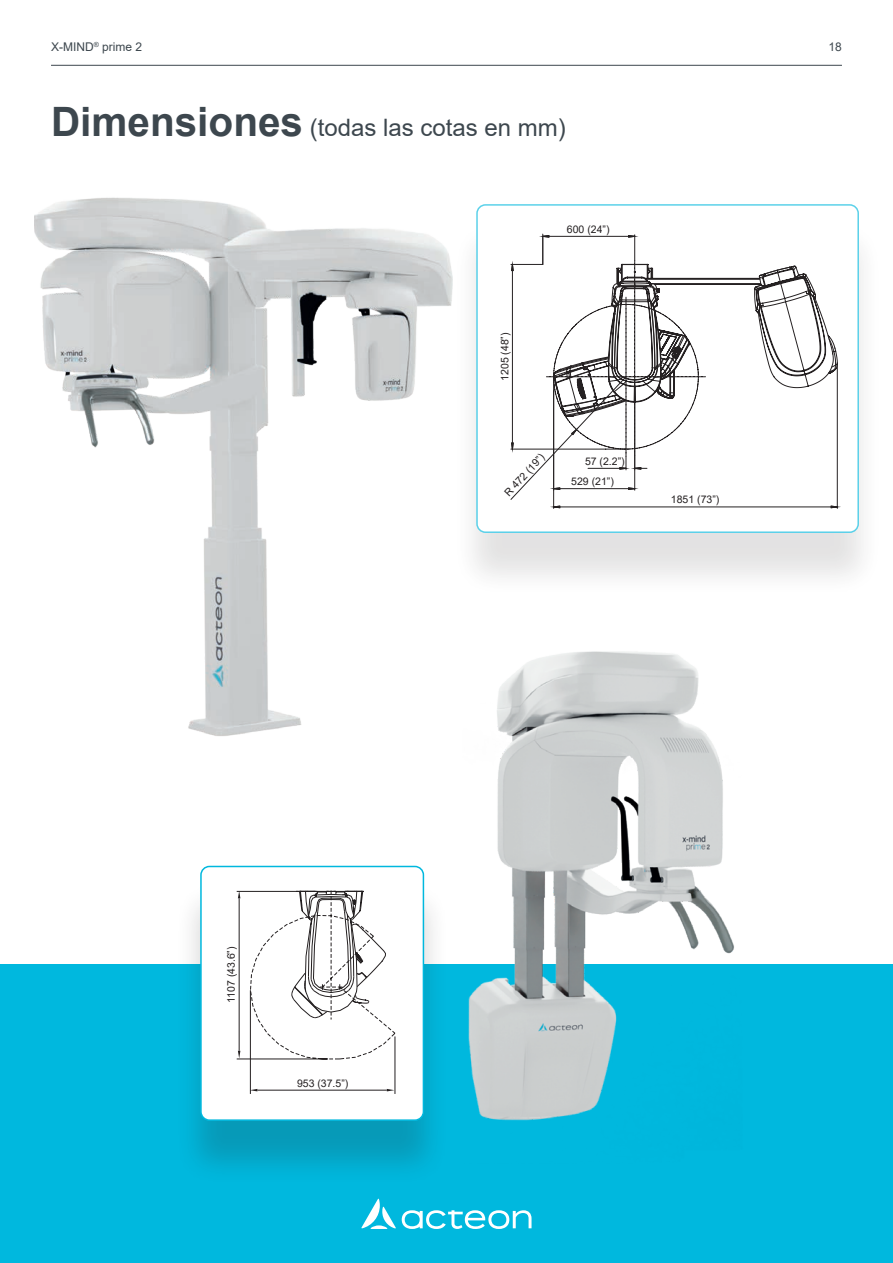
<style>
.page{position:relative;width:893px;height:1263px;background:#fff}
.page>*{position:absolute;margin:0;border:0;box-sizing:border-box;transform-origin:0 0}
.t1{font:24px "Arial";color:#3d474e}
.t2{font:12px "Arial";color:#3d474e}
.t3{font:10.5px "Arial";color:#231f20}
.s1{font-weight:700;font-size:40.5px}
</style>
<div class="page">
<hr style="left:51px;top:65px;width:791px;height:1px;background:#3d474e">
<div style="left:0;top:964px;width:893px;height:299px;background:#00b8de"></div>
<img style="left:385px;top:651px;width:349px;height:470px">
<img style="left:34px;top:197px;width:418px;height:541px">
<svg style="left:361px;top:1198px;width:35px;height:31px"></svg>
<svg style="left:402px;top:1210px;width:129px;height:19px"></svg>
<div style="left:451px;top:219px;width:433px;height:379px;background:#231f20;opacity:.2"></div>
<div style="left:477px;top:205px;width:381px;height:327px;background:#fff;border-radius:9px"></div>
<div style="left:476px;top:204px;width:383px;height:329px;border:2px solid #00b8de;border-radius:9px"></div>
<svg style="left:510px;top:234px;width:328px;height:274px"></svg>
<div style="left:175px;top:880px;width:275px;height:306px;background:#231f20;opacity:.2"></div>
<div style="left:201px;top:866px;width:222px;height:254px;background:#fff;border-radius:9px"></div>
<div style="left:200px;top:866px;width:224px;height:255px;border:2px solid #00b8de;border-radius:9px"></div>
<svg style="left:236px;top:890px;width:160px;height:169px"></svg>
<hr style="left:250px;top:990px;width:1px;height:104px;background:#231f20">
<hr style="left:395px;top:1036px;width:1px;height:58px;background:#231f20">
<hr style="left:257px;top:1090px;width:130px;height:1px;background:#231f20">
<svg style="left:250px;top:1089px;width:7px;height:2px"></svg>
<svg style="left:387px;top:1089px;width:7px;height:2px"></svg>
<p class="t2" style="left:51px;top:39px;width:93px">X-MIND<sup>®</sup> prime 2</p>
<p class="t2" style="left:829px;top:39px;width:15px">18</p>
<h1 class="t1" style="left:51px;top:111px;width:516px"><span class="s1">Dimensiones</span> (todas las cotas en mm)</h1>
<p class="t3" style="left:567px;top:222px;width:44px">600 (24”)</p>
<p class="t3" style="left:498px;top:381px;width:50px;rotate:-90deg">1205 (48”)</p>
<p class="t3" style="left:501px;top:489px;width:55px;rotate:-47deg">R 472 (19”)</p>
<p class="t3" style="left:585px;top:454px;width:41px">57 (2.2”)</p>
<p class="t3" style="left:571px;top:474px;width:44px">529 (21”)</p>
<p class="t3" style="left:671px;top:492px;width:50px">1851 (73”)</p>
<p class="t3" style="left:224px;top:1003px;width:58px;rotate:-90deg">1107 (43.6”)</p>
<p class="t3" style="left:297px;top:1076px;width:53px">953 (37.5”)</p>
</div>
